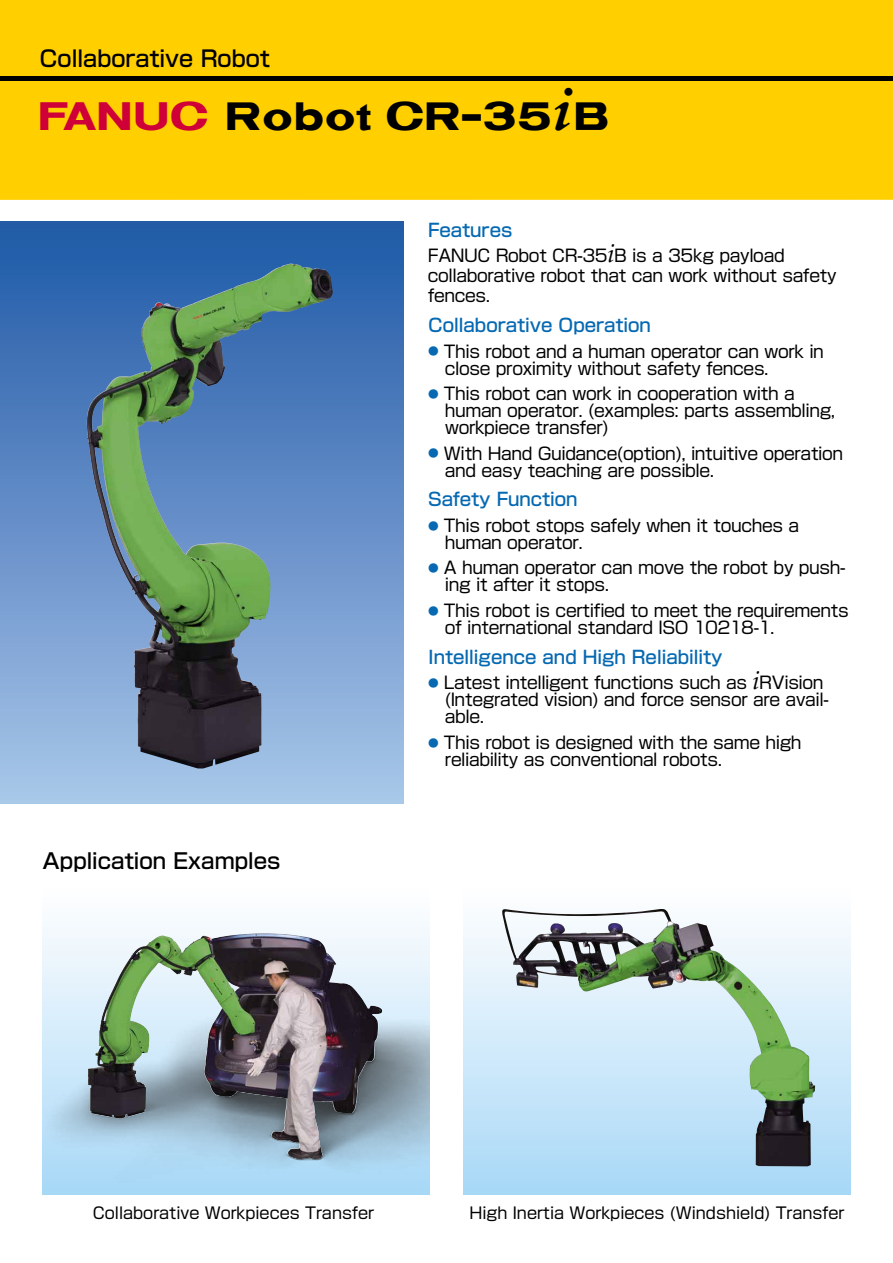
<style>
.page{position:relative;width:893px;height:1263px;background:#fff}
.page>*{position:absolute;margin:0;border:0;box-sizing:border-box;transform-origin:0 0}
.t1{font:38.25px "Fanuc Logo 1.0 Regular";color:#000}
.t2{font:500 22.35px "Shin Go Pro";color:#000}
.t3{font:500 21.3px "Shin Go Pro";color:#000}
.t4{font:500 18px "Shin Go Pro";color:#0669b2}
.t5{font:16.95px/17px "Shin Go Pro";letter-spacing:-.02em;color:#000}
.t6{font:15.9px "Shin Go Pro";color:#000}
.s1{color:#cf0038}
.s2{font-family:"Palatino";font-style:italic;font-size:25.5px}
.s3{font-weight:500;font-size:10.65px;color:#0669b2}
</style>
<div class="page">
<div style="left:0;top:0;width:893px;height:200px;background:#ffcf00"></div>
<hr style="left:0;top:77px;width:893px;height:4px;background:#000">
<svg style="left:0;top:221px;width:404px;height:583px;background:#638ab3"></svg>
<img style="left:43px;top:927px;width:386px;height:268px">
<img style="left:104px;top:933px;width:151px;height:78px">
<img style="left:87px;top:264px;width:203px;height:219px">
<div style="left:463px;top:883px;width:387px;height:312px;background:linear-gradient(to bottom,#fff,#a8d8f7)"></div>
<img style="left:502px;top:909px;width:313px;height:257px">
<h2 class="t2" style="left:39px;top:40px;width:232px">Collaborative Robot</h2>
<h1 class="t1" style="left:38px;top:88px;width:573px"><span class="s1">&lt;</span> Robot CR-35+B</h1>
<p class="t3" style="left:43px;top:843px;width:239px">Application Examples</p>
<p class="t4" style="left:428px;top:216px;width:86px">Features</p>
<p class="t5" style="left:428px;top:243px;width:410px;line-height:20.2px">FANUC Robot CR-35<span class="s2">i</span>B is a 35kg payload collaborative robot that can work without safety fences.</p>
<p class="t4" style="left:428px;top:310px;width:224px">Collaborative Operation</p>
<p class="t5" style="left:445px;top:341px;width:381px;text-indent:-17px"><span class="s3">●</span> This robot and a human operator can work in close proximity without safety fences.</p>
<p class="t5" style="left:445px;top:383px;width:392px;text-indent:-17px"><span class="s3">●</span> This robot can work in cooperation with a human operator. (examples: parts assembling, workpiece transfer)</p>
<p class="t5" style="left:445px;top:443px;width:400px;text-indent:-17px"><span class="s3">●</span> With Hand Guidance(option), intuitive operation and easy teaching are possible.</p>
<p class="t4" style="left:428px;top:485px;width:151px">Safety Function</p>
<p class="t5" style="left:445px;top:515px;width:356px;text-indent:-17px"><span class="s3">●</span> This robot stops safely when it touches a human operator.</p>
<p class="t5" style="left:445px;top:557px;width:402px;text-indent:-17px"><span class="s3">●</span> A human operator can move the robot by push&shy;ing it after it stops.</p>
<p class="t5" style="left:445px;top:600px;width:405px;text-indent:-17px"><span class="s3">●</span> This robot is certified to meet the requirements of international standard ISO 10218-1.</p>
<p class="t4" style="left:428px;top:642px;width:296px">Intelligence and High Reliability</p>
<p class="t5" style="left:445px;top:672px;width:385px;text-indent:-17px"><span class="s3">●</span> Latest intelligent functions such as <span class="s2">i</span>RVision (Integrated vision) and force sensor are avail&shy;able.</p>
<p class="t5" style="left:445px;top:732px;width:358px;text-indent:-17px"><span class="s3">●</span> This robot is designed with the same high reliability as conventional robots.</p>
<p class="t6" style="left:93px;top:1200px;width:283px">Collaborative Workpieces Transfer</p>
<p class="t6" style="left:469px;top:1200px;width:377px">High Inertia Workpieces (Windshield) Transfer</p>
</div>
